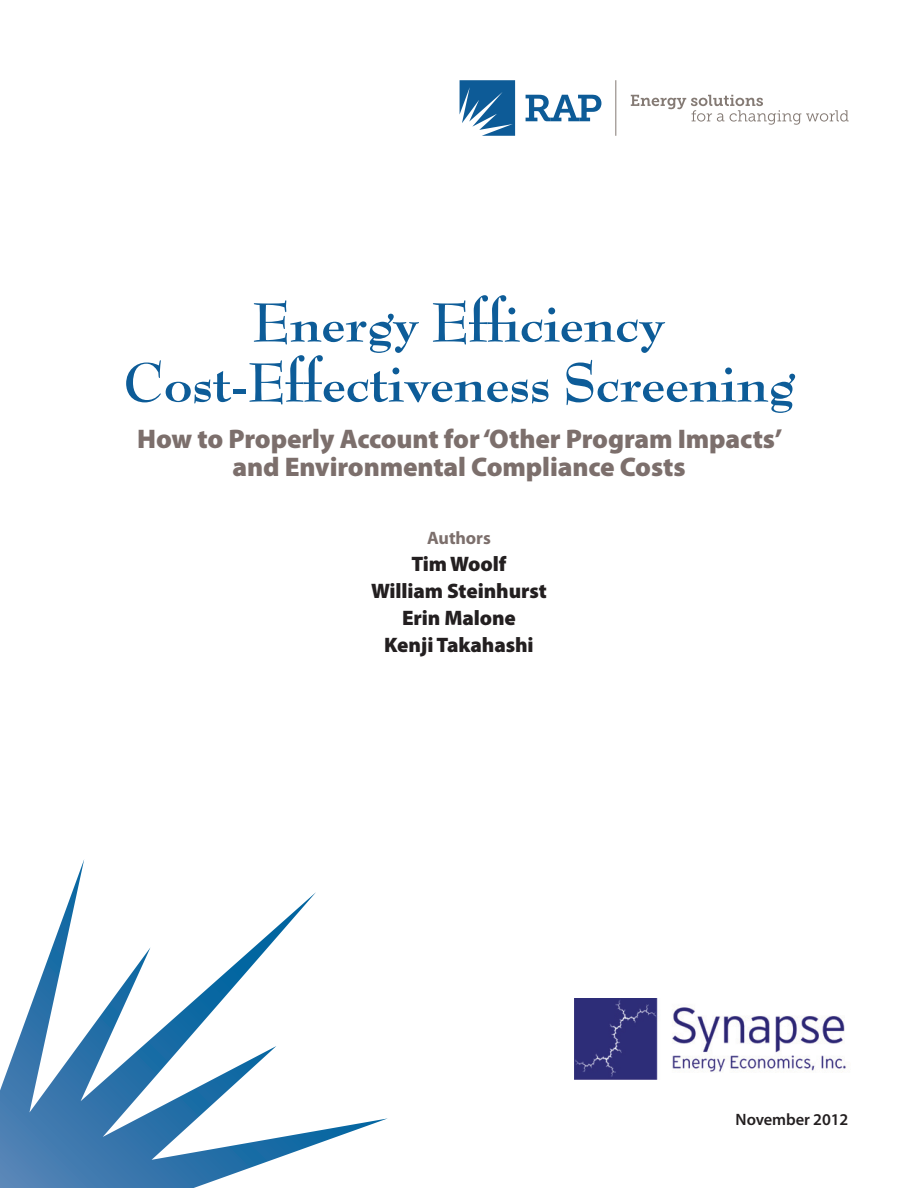
<style>
.page{position:relative;width:918px;height:1188px;background:#fff}
.page>*{position:absolute;margin:0;border:0;box-sizing:border-box;transform-origin:0 0}
.t1{font:700 60px/60px "Bernhard Modern Std";letter-spacing:-.01em;color:#0d5c98;text-align:center}
.t2{font:900 27px/28.5px "Myriad Pro";letter-spacing:-.005em;color:#7c6f6c;text-align:center}
.t3{font:900 21px/27px "Myriad Pro";letter-spacing:-.005em;color:#231f20;text-align:center}
.t4{font:700 18px "Myriad Pro";letter-spacing:-.005em;color:#7c6f6c}
.t5{font:600 16.5px "Myriad Pro";letter-spacing:-.005em;color:#231f20}
</style>
<div class="page">
<svg style="left:631px;top:95px;width:218px;height:30px"></svg>
<svg style="left:460px;top:80px;width:55px;height:56px"></svg>
<svg style="left:526px;top:95px;width:75px;height:26px"></svg>
<hr style="left:616px;top:80px;width:1px;height:56px;background:#847a74">
<svg style="left:0;top:859px;width:388px;height:329px"></svg>
<img style="left:574px;top:998px;width:273px;height:82px">
<h1 class="t1" style="left:123px;top:294px;width:673px">Energy Efficiency<br>Cost-Effectiveness Screening</h1>
<p class="t2" style="left:137px;top:425px;width:647px">How to Properly Account for ‘Other Program Impacts’ and Environmental Compliance Costs</p>
<p class="t4" style="left:427px;top:528px;width:65px">Authors</p>
<p class="t3" style="left:371px;top:551px;width:177px">Tim Woolf<br>William Steinhurst<br>Erin Malone<br>Kenji Takahashi</p>
<p class="t5" style="left:736px;top:1110px;width:114px">November 2012</p>
</div>
